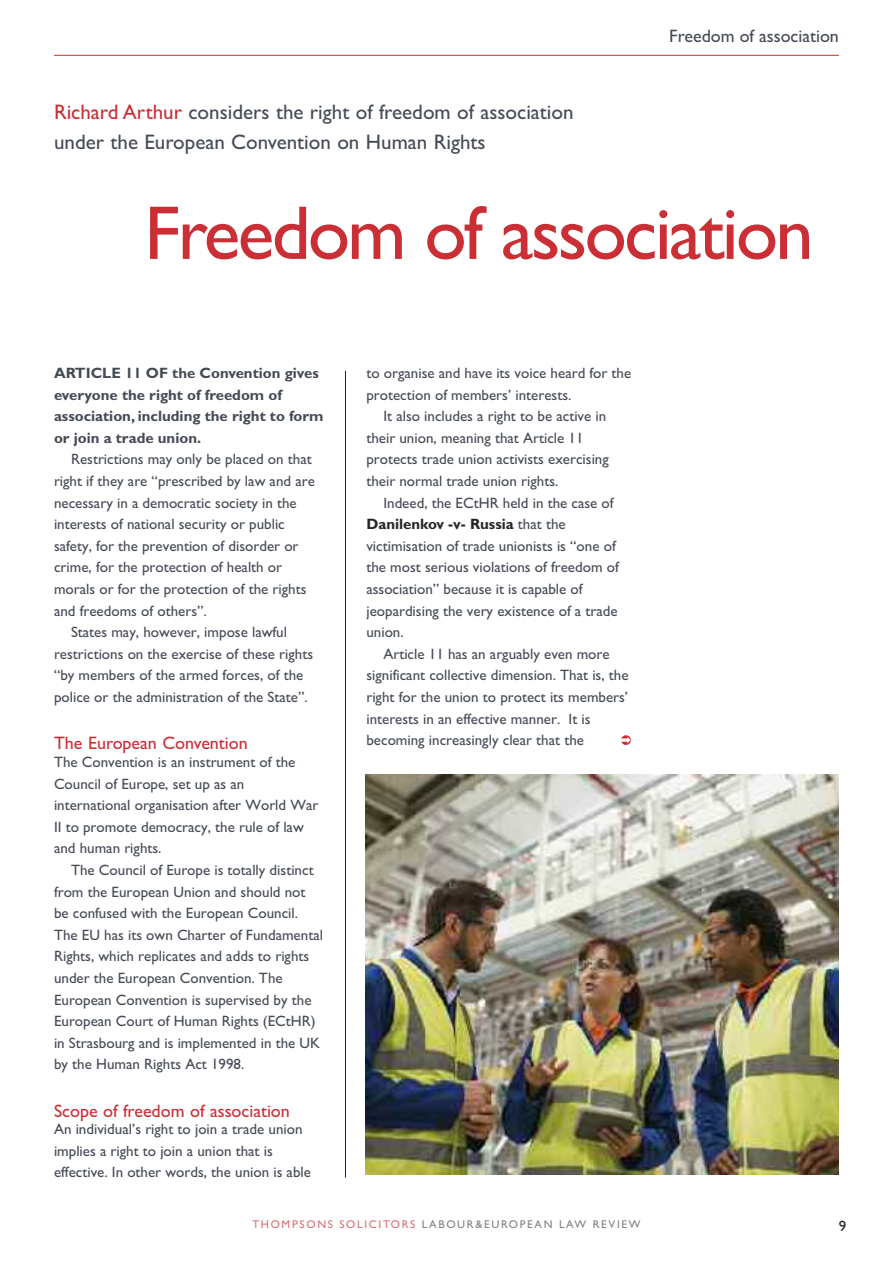
<style>
.page{position:relative;width:893px;height:1263px;background:#fff}
.page>*{position:absolute;margin:0;border:0;box-sizing:border-box;transform-origin:0 0}
.t1{font:76.5px "Gill Sans";letter-spacing:-.035em;color:#c92f35}
.t2{font:21px/30px "Gill Sans";color:#454b55}
.t3{font:18px "Gill Sans";color:#c92f35}
.t4{font:18px "Gill Sans";color:#454b55}
.t5{font:15px/21.6px "M Gill Sans";color:#454b55}
.t6{font:700 15px/21.6px "Gill Sans";color:#454b55}
.t7{font:700 15px "Gill Sans";color:#272526}
.t8{font:15px "Gill Sans";color:#272526}
.t9{font:11.25px "Gill Sans";letter-spacing:.15em;color:#7d8188}
.s1{color:#c92f35}
.s2{font-family:"M Gill Sans";font-weight:400;color:#454b55}
.s3{color:#d96e71}
</style>
<div class="page">
<hr style="left:54px;top:55px;width:785px;height:1px;background:#c92f35">
<hr style="left:345px;top:371px;width:1px;height:807px;background:#272526">
<img style="left:366px;top:775px;width:473px;height:399px">
<h2 class="t2" style="left:54px;top:97px;width:521px"><span class="s1">Richard Arthur</span> considers the right of freedom of association under the European Convention on Human Rights</h2>
<p class="t4" style="left:669px;top:25px;width:171px">Freedom of association</p>
<h1 class="t1" style="left:144px;top:188px;width:671px">Freedom of association</h1>
<p class="t6" style="left:54px;top:362px;width:271px">ARTICLE 11 OF the Convention gives everyone the right of freedom of association, including the right to form or join a trade union.</p>
<p class="t5" style="left:71px;top:450px;width:242px">Restrictions may only be placed on that</p>
<p class="t5" style="left:54px;top:472px;width:262px">right if they are “prescribed by law and are</p>
<p class="t5" style="left:54px;top:493px;width:244px">necessary in a democratic society in the</p>
<p class="t5" style="left:54px;top:515px;width:232px">interests of national security or public</p>
<p class="t5" style="left:54px;top:537px;width:246px">safety, for the prevention of disorder or</p>
<p class="t5" style="left:54px;top:558px;width:230px">crime, for the protection of health or</p>
<p class="t5" style="left:54px;top:580px;width:254px">morals or for the protection of the rights</p>
<p class="t5" style="left:54px;top:601px;width:154px">and freedoms of others”.</p>
<p class="t5" style="left:71px;top:623px;width:218px">States may, however, impose lawful</p>
<p class="t5" style="left:54px;top:645px;width:261px">restrictions on the exercise of these rights</p>
<p class="t5" style="left:54px;top:666px;width:251px">“by members of the armed forces, of the</p>
<p class="t5" style="left:54px;top:688px;width:255px">police or the administration of the State”.</p>
<p class="t3" style="left:54px;top:733px;width:195px">The European Convention</p>
<p class="t5" style="left:54px;top:753px;width:266px">The Convention is an instrument of the Council of Europe, set up as an international organisation after World War II to promote democracy, the rule of law and human rights.</p>
<p class="t5" style="left:54px;top:861px;width:270px;text-indent:17px">The Council of Europe is totally distinct from the European Union and should not be confused with the European Council.<br>The EU has its own Charter of Fundamental Rights, which replicates and adds to rights under the European Convention. The European Convention is supervised by the European Court of Human Rights (ECtHR) in Strasbourg and is implemented in the UK by the Human Rights Act 1998.</p>
<p class="t3" style="left:54px;top:1100px;width:237px">Scope of freedom of association</p>
<p class="t5" style="left:54px;top:1120px;width:258px">An individual’s right to join a trade union implies a right to join a union that is effective. In other words, the union is able</p>
<p class="t5" style="left:366px;top:364px;width:266px">to organise and have its voice heard for the</p>
<p class="t5" style="left:366px;top:385px;width:206px">protection of members’ interests.</p>
<p class="t5" style="left:383px;top:407px;width:224px">It also includes a right to be active in</p>
<p class="t5" style="left:366px;top:429px;width:219px">their union, meaning that Article 11</p>
<p class="t5" style="left:366px;top:450px;width:244px">protects trade union activists exercising</p>
<p class="t5" style="left:366px;top:472px;width:193px">their normal trade union rights.</p>
<p class="t5" style="left:383px;top:493px;width:232px">Indeed, the ECtHR held in the case of</p>
<p class="t7" style="left:366px;top:515px;width:201px">Danilenkov -v- Russia <span class="s2">that the</span></p>
<p class="t5" style="left:366px;top:537px;width:254px">victimisation of trade unionists is “one of the most serious violations of freedom of association” because it is capable of jeopardising the very existence of a trade union.</p>
<p class="t5" style="left:366px;top:645px;width:264px;text-indent:17px">Article 11 has an arguably even more significant collective dimension. That is, the right for the union to protect its members’ interests in an effective manner. It is becoming increasingly clear that the</p>
<p class="t9" style="left:252px;top:1217px;width:390px"><span class="s3">THOMPSONS SOLICITORS</span> LABOUR&amp;EUROPEAN LAW REVIEW</p>
<p class="t8" style="left:839px;top:1216px;width:9px">9</p>
</div>
